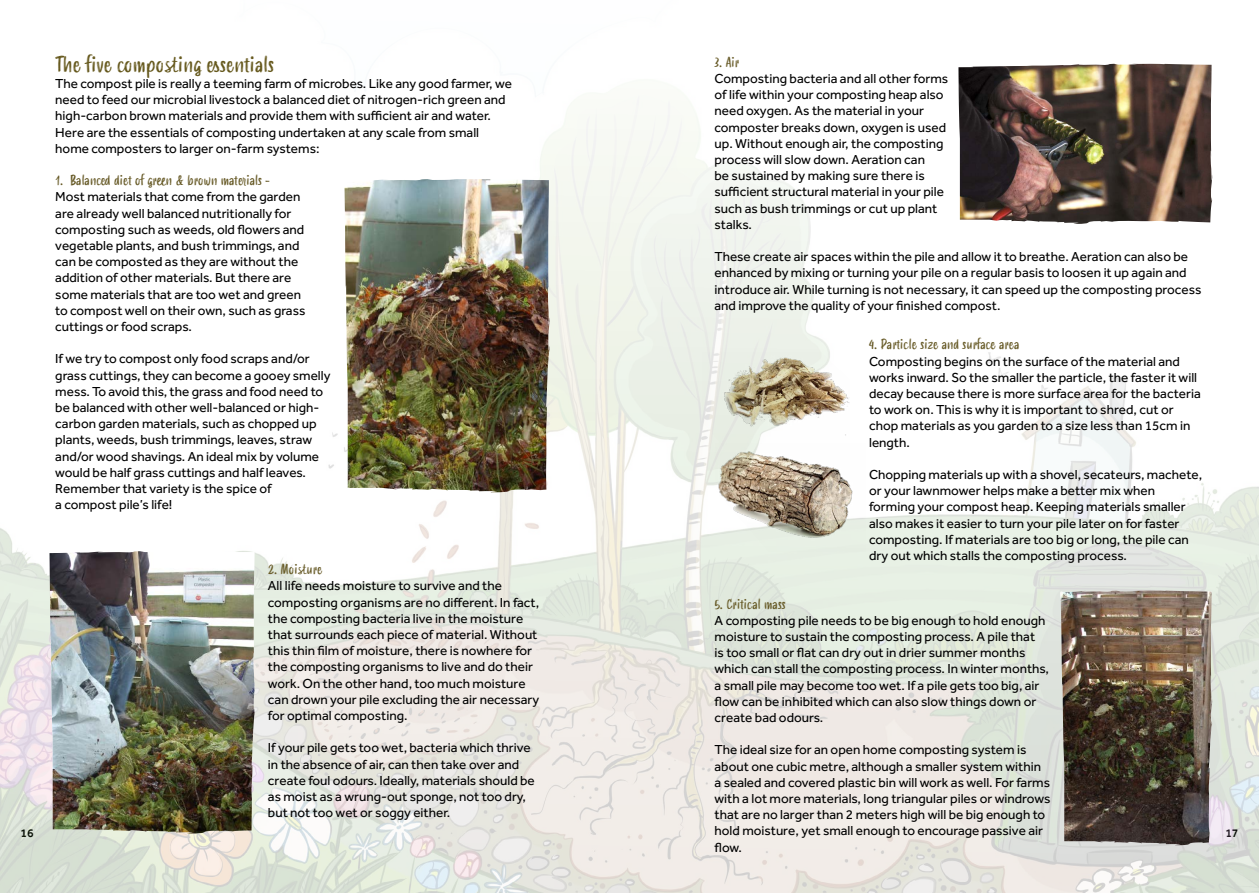
<style>
.page{position:relative;width:1259px;height:893px;background:#fff}
.page>*{position:absolute;margin:0;border:0;box-sizing:border-box;transform-origin:0 0}
.t1{font:21px "Smoothy";color:#65581c}
.t2{font:13.5px/16.2px "Effra";color:#000}
.t3{font:13.5px "Smoothy";color:#655824}
.t4{font:500 12px "Effra";color:#000}
</style>
<div class="page">
<img style="left:0;top:113px;width:1259px;height:780px">
<img style="left:714px;top:442px;width:152px;height:111px">
<img style="left:702px;top:352px;width:148px;height:99px">
<img style="left:344px;top:179px;width:205px;height:313px">
<img style="left:50px;top:551px;width:205px;height:283px">
<img style="left:958px;top:64px;width:254px;height:160px">
<img style="left:1060px;top:590px;width:152px;height:255px">
<h1 class="t1" style="left:55px;top:49px;width:220px">The five composting essentials</h1>
<p class="t2" style="left:55px;top:75px;width:458px">The compost pile is really a teeming farm of microbes. Like any good farmer, we need to feed our microbial livestock a balanced diet of nitrogen-rich green and high-carbon brown materials and provide them with sufficient air and water.<br>Here are the essentials of composting undertaken at any scale from small home composters to larger on-farm systems:</p>
<p class="t3" style="left:55px;top:171px;width:216px">1. Balanced diet of green &amp; brown materials -</p>
<p class="t2" style="left:55px;top:189px;width:252px">Most materials that come from the garden are already well balanced nutritionally for composting such as weeds, old flowers and vegetable plants, and bush trimmings, and can be composted as they are without the addition of other materials. But there are some materials that are too wet and green to compost well on their own, such as grass cuttings or food scraps.</p>
<p class="t2" style="left:55px;top:351px;width:277px">If we try to compost only food scraps and/or grass cuttings, they can become a gooey smelly mess. To avoid this, the grass and food need to be balanced with other well-balanced or high&shy;carbon garden materials, such as chopped up plants, weeds, bush trimmings, leaves, straw and/or wood shavings. An ideal mix by volume would be half grass cuttings and half leaves.<br>Remember that variety is the spice of<br>a compost pile’s life!</p>
<p class="t3" style="left:714px;top:52px;width:26px">3. Air</p>
<p class="t2" style="left:714px;top:70px;width:235px">Composting bacteria and all other forms of life within your composting heap also need oxygen. As the material in your composter breaks down, oxygen is used up. Without enough air, the composting process will slow down. Aeration can<br>be sustained by making sure there is sufficient structural material in your pile such as bush trimmings or cut up plant stalks.</p>
<p class="t2" style="left:714px;top:248px;width:488px">These create air spaces within the pile and allow it to breathe. Aeration can also be enhanced by mixing or turning your pile on a regular basis to loosen it up again and introduce air. While turning is not necessary, it can speed up the composting process and improve the quality of your finished compost.</p>
<p class="t3" style="left:869px;top:335px;width:152px">4. Particle size and surface area</p>
<p class="t2" style="left:869px;top:353px;width:333px">Composting begins on the surface of the material and works inward. So the smaller the particle, the faster it will decay because there is more surface area for the bacteria to work on. This is why it is important to shred, cut or chop materials as you garden to a size less than 15cm in length.</p>
<p class="t2" style="left:869px;top:466px;width:334px">Chopping materials up with a shovel, secateurs, machete, or your lawnmower helps make a better mix when forming your compost heap. Keeping materials smaller also makes it easier to turn your pile later on for faster composting. If materials are too big or long, the pile can dry out which stalls the composting process.</p>
<p class="t3" style="left:714px;top:594px;width:73px">5. Critical mass</p>
<p class="t2" style="left:714px;top:612px;width:336px">A composting pile needs to be big enough to hold enough moisture to sustain the composting process. A pile that<br>is too small or flat can dry out in drier summer months which can stall the composting process. In winter months, a small pile may become too wet. If a pile gets too big, air flow can be inhibited which can also slow things down or create bad odours.</p>
<p class="t2" style="left:714px;top:742px;width:337px">The ideal size for an open home composting system is about one cubic metre, although a smaller system within a sealed and covered plastic bin will work as well. For farms with a lot more materials, long triangular piles or windrows that are no larger than 2 meters high will be big enough to hold moisture, yet small enough to encourage passive air flow.</p>
<p class="t3" style="left:268px;top:559px;width:56px">2. Moisture</p>
<p class="t2" style="left:268px;top:577px;width:273px">All life needs moisture to survive and the composting organisms are no different. In fact, the composting bacteria live in the moisture that surrounds each piece of material. Without this thin film of moisture, there is nowhere for the composting organisms to live and do their work. On the other hand, too much moisture can drown your pile excluding the air necessary for optimal composting.</p>
<p class="t2" style="left:268px;top:739px;width:268px">If your pile gets too wet, bacteria which thrive in the absence of air, can then take over and create foul odours. Ideally, materials should be as moist as a wrung-out sponge, not too dry, but not too wet or soggy either.</p>
<p class="t4" style="left:20px;top:826px;width:15px">16</p>
<p class="t4" style="left:1225px;top:826px;width:15px">17</p>
</div>
